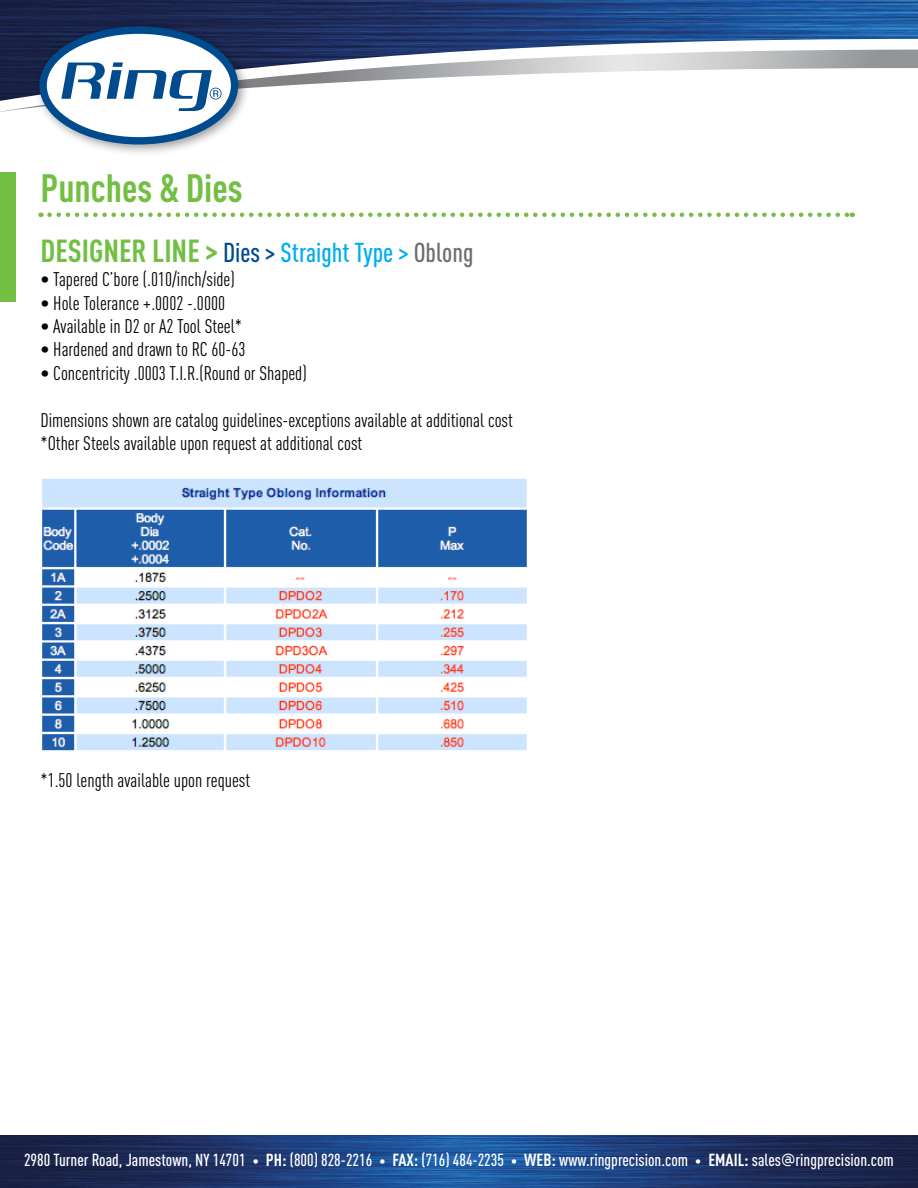
<style>
.page{position:relative;width:918px;height:1188px;background:#fff}
.page>*{position:absolute;margin:0;border:0;box-sizing:border-box;transform-origin:0 0}
.t1{font:700 condensed 39px "DINOT";color:#72bf44}
.t2{font:700 condensed 31.5px "DINOT";color:#72bf44}
.t3{font:condensed 19.5px/23.4px "DINOT";color:#000}
.t4{font:500 condensed 17.25px "DINOT";color:#fff}
.s1{font-weight:500;font-size:27px;color:#004b8d}
.s2{font-weight:500;font-size:27px;color:#00aeef}
.s3{font-weight:500;font-size:27px;color:#6d6e71}
.s4{font-weight:300;font-stretch:normal;font-size:13.5px}
.s5{font-weight:700}
.s6{font-family:"Interstate Mono";font-weight:400;font-stretch:normal}
</style>
<div class="page">
<img style="left:0;top:0;width:918px;height:50px">
<svg style="left:0;top:50px;width:918px;height:62px"></svg>
<img style="left:0;top:1136px;width:918px;height:52px">
<div style="left:34px;top:20px;width:217px;height:137px;background:#000;opacity:.4"></div>
<svg style="left:43px;top:30px;width:192px;height:111px"></svg>
<svg style="left:61px;top:62px;width:161px;height:49px"></svg>
<div style="left:39px;top:26px;width:199px;height:119px;border:7px solid #004b8d;border-radius:50%"></div>
<svg style="left:50px;top:213px;width:803px;height:4px"></svg>
<div style="left:0;top:173px;width:16px;height:129px;background:#72bf44"></div>
<img style="left:42px;top:479px;width:485px;height:272px">
<h1 class="t1" style="left:40px;top:165px;width:204px">Punches &amp; Dies</h1>
<h2 class="t2" style="left:40px;top:231px;width:434px">DESIGNER LINE &gt; <span class="s1">Dies &gt;</span> <span class="s2">Straight Type &gt;</span> <span class="s3">Oblong</span></h2>
<p class="t3" style="left:40px;top:268px;width:196px">• Tapered C’bore (.010/inch/side)</p>
<p class="t3" style="left:40px;top:291px;width:186px">• Hole Tolerance +.0002 -.0000</p>
<p class="t3" style="left:40px;top:314px;width:203px">• Available in D2 or A2 Tool Steel*</p>
<p class="t3" style="left:40px;top:338px;width:206px">• Hardened and drawn to RC 60-63</p>
<p class="t3" style="left:40px;top:361px;width:268px">• Concentricity .0003 T.I.R.(Round or Shaped)</p>
<p class="t3" style="left:40px;top:408px;width:474px">Dimensions shown are catalog guidelines-exceptions available at additional cost *Other Steels available upon request at additional cost</p>
<p class="t3" style="left:40px;top:768px;width:211px">*1.50 length available upon request</p>
<p class="t4" style="left:24px;top:1150px;width:871px">2980 Turner Road, Jamestown, NY 14701 <span class="s4">•</span> <span class="s5">PH:</span> (800) 828-2216 <span class="s4">•</span> <span class="s5">FAX:</span> (716) 484-2235 <span class="s4">•</span> <span class="s5">WEB:</span> www.ringprecision.com <span class="s4">•</span> <span class="s5">EMAIL:</span> sales<span class="s6">@</span>ringprecision.com</p>
</div>
